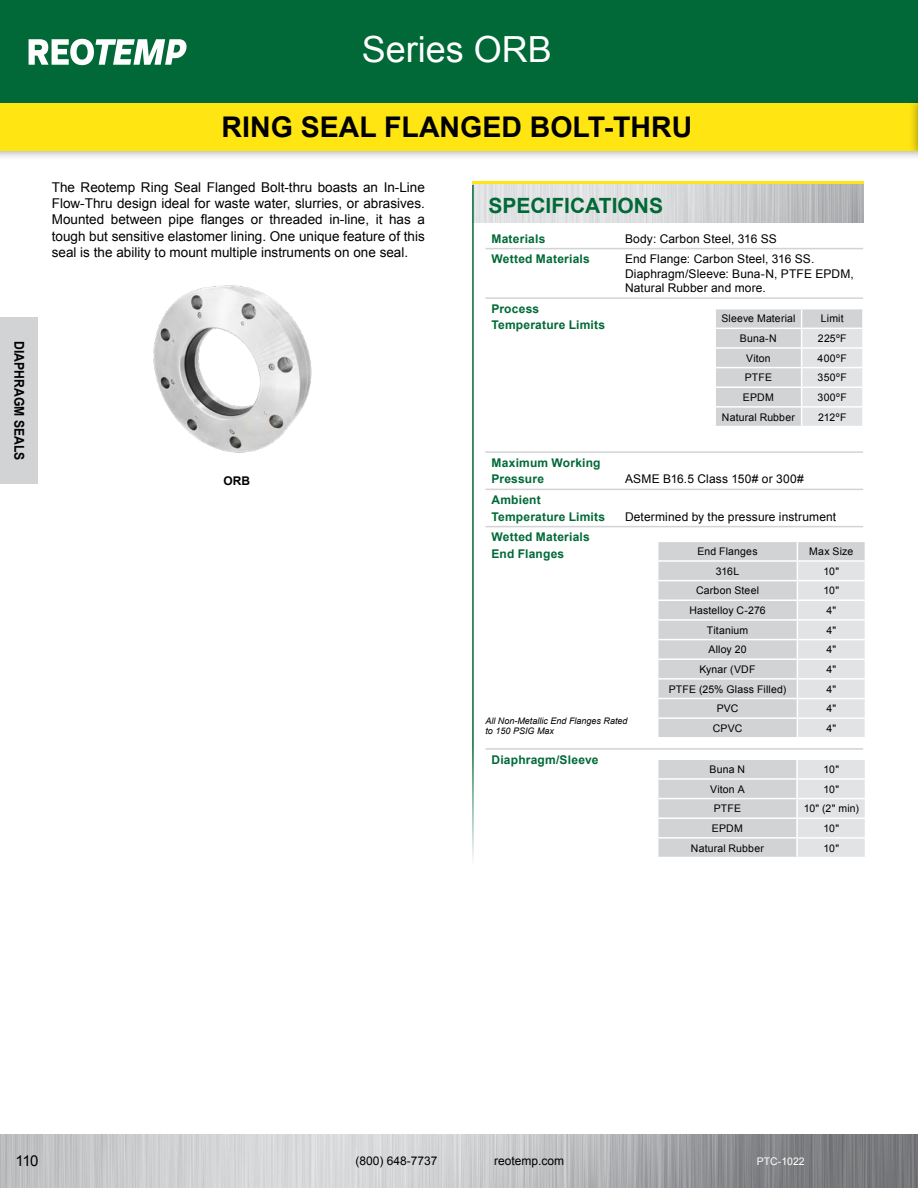
<style>
.page{position:relative;width:918px;height:1188px;background:#fff}
.page>*{position:absolute;margin:0;border:0;box-sizing:border-box;transform-origin:0 0}
.H1_Series{font:36px "Arial";color:#fff}
.H2_Product{font:700 28.5px "Arial";color:#000}
.Feature_Ben_Spec_H1{font:700 21px "Arial";color:#006937}
.t1{font:15px "Arial";color:#000}
.Product_Description{font:13.5px/16.2px "Arial";color:#000;text-align:justify}
.t2{font:700 13.5px "Arial";color:#000;scale:.9 1}
.Spec_Table_Body_Styl{font:12px/14.4px "Arial";letter-spacing:.01em;color:#000}
.Spec_H1{font:700 12px/16.5px "Arial";letter-spacing:.02em;color:#006937}
.Caption_Part{font:700 12px "Arial";color:#000}
.Spec_Body_Process_Bl{font:10.5px "Arial";letter-spacing:.015em;color:#000}
.t3{font:10.5px "Arial";color:#fff}
.Product_Description-2{font:italic 9px "Arial";color:#000}
</style>
<div class="page">
<div style="left:0;top:318px;width:38px;height:166px;background:#d1d3d4"></div>
<div style="left:0;top:93px;width:918px;height:68px;background:#000;opacity:.4"></div>
<div style="left:0;top:103px;width:918px;height:48px;background:#ffe512"></div>
<img style="left:0;top:1134px;width:918px;height:54px">
<div style="left:0;top:0;width:918px;height:103px;background:#006937"></div>
<svg style="left:29px;top:39px;width:158px;height:26px"></svg>
<div style="left:908px;top:93px;width:10px;height:68px;background:#000;opacity:.4"></div>
<hr style="left:917px;top:103px;width:1px;height:48px;background:#ffe512">
<svg style="left:715px;top:309px;width:148px;height:117px;background:#dadbdc"></svg>
<hr style="left:714px;top:328px;width:88px;height:1px;background:#fff">
<hr style="left:802px;top:328px;width:62px;height:1px;background:#fff">
<svg style="left:472px;top:181px;width:392px;height:4px;background:#f4e043"></svg>
<img style="left:474px;top:185px;width:390px;height:38px">
<hr style="left:472px;top:185px;width:2px;height:681px;background:#006937">
<hr style="left:485px;top:451px;width:134px;height:2px;background:#d1d3d4">
<hr style="left:619px;top:451px;width:244px;height:2px;background:#d1d3d4">
<hr style="left:485px;top:489px;width:134px;height:1px;background:#d1d3d4">
<hr style="left:619px;top:489px;width:244px;height:1px;background:#d1d3d4">
<hr style="left:485px;top:526px;width:134px;height:1px;background:#d1d3d4">
<hr style="left:619px;top:526px;width:244px;height:1px;background:#d1d3d4">
<hr style="left:485px;top:748px;width:134px;height:2px;background:#d1d3d4">
<hr style="left:619px;top:748px;width:244px;height:2px;background:#d1d3d4">
<hr style="left:485px;top:248px;width:134px;height:1px;background:#d1d3d4">
<hr style="left:619px;top:248px;width:244px;height:1px;background:#d1d3d4">
<hr style="left:485px;top:297px;width:134px;height:2px;background:#d1d3d4">
<hr style="left:619px;top:297px;width:244px;height:2px;background:#d1d3d4">
<img style="left:153px;top:285px;width:159px;height:168px">
<svg style="left:658px;top:542px;width:207px;height:195px;background:#d9dadb"></svg>
<hr style="left:657px;top:560px;width:140px;height:2px;background:#fff">
<hr style="left:797px;top:560px;width:69px;height:2px;background:#fff">
<svg style="left:658px;top:760px;width:207px;height:97px;background:#d9dbdb"></svg>
<p class="H1_Series" style="left:362px;top:26px;width:192px">Series ORB</p>
<p class="t2" style="left:28px;top:341px;width:134px;rotate:90deg">DIAPHRAGM SEALS</p>
<p class="H2_Product" style="left:222px;top:108px;width:472px">RING SEAL FLANGED BOLT-THRU</p>
<p class="Product_Description" style="left:52px;top:179px;width:375px">The Reotemp Ring Seal Flanged Bolt-thru boasts an In-Line Flow-Thru design ideal for waste water, slurries, or abrasives.<br>Mounted between pipe flanges or threaded in-line, it has a tough but sensitive elastomer lining. One unique feature of this seal is the ability to mount multiple instruments on one seal.</p>
<p class="Caption_Part" style="left:224px;top:473px;width:28px">ORB</p>
<p class="Feature_Ben_Spec_H1" style="left:488px;top:191px;width:176px">SPECIFICATIONS</p>
<p class="Spec_H1" style="left:491px;top:231px;width:55px">Materials</p>
<p class="Spec_Table_Body_Styl" style="left:625px;top:231px;width:153px">Body: Carbon Steel, 316 SS</p>
<p class="Spec_H1" style="left:491px;top:251px;width:100px">Wetted Materials</p>
<p class="Spec_Table_Body_Styl" style="left:625px;top:252px;width:230px">End Flange: Carbon Steel, 316 SS.<br>Diaphragm/Sleeve: Buna-N, PTFE EPDM,<br>Natural Rubber and more.</p>
<p class="Spec_H1" style="left:491px;top:301px;width:115px">Process<br>Temperature Limits</p>
<p class="Spec_Body_Process_Bl" style="left:721px;top:312px;width:76px">Sleeve Material</p>
<p class="Spec_Body_Process_Bl" style="left:821px;top:312px;width:24px">Limit</p>
<p class="Spec_Body_Process_Bl" style="left:740px;top:331px;width:38px">Buna-N</p>
<p class="Spec_Body_Process_Bl" style="left:818px;top:331px;width:30px">225ºF</p>
<p class="Spec_Body_Process_Bl" style="left:746px;top:351px;width:26px">Viton</p>
<p class="Spec_Body_Process_Bl" style="left:818px;top:351px;width:31px">400ºF</p>
<p class="Spec_Body_Process_Bl" style="left:745px;top:371px;width:29px">PTFE</p>
<p class="Spec_Body_Process_Bl" style="left:818px;top:371px;width:31px">350ºF</p>
<p class="Spec_Body_Process_Bl" style="left:743px;top:390px;width:32px">EPDM</p>
<p class="Spec_Body_Process_Bl" style="left:818px;top:390px;width:31px">300ºF</p>
<p class="Spec_Body_Process_Bl" style="left:722px;top:410px;width:74px">Natural Rubber</p>
<p class="Spec_Body_Process_Bl" style="left:818px;top:410px;width:30px">212ºF</p>
<p class="Spec_H1" style="left:491px;top:455px;width:111px">Maximum Working<br>Pressure</p>
<p class="Spec_H1" style="left:491px;top:492px;width:115px">Ambient<br>Temperature Limits</p>
<p class="Spec_Table_Body_Styl" style="left:625px;top:472px;width:180px">ASME B16.5 Class 150# or 300#</p>
<p class="Spec_Table_Body_Styl" style="left:625px;top:509px;width:213px">Determined by the pressure instrument</p>
<p class="Spec_H1" style="left:491px;top:529px;width:100px">Wetted Materials<br>End Flanges</p>
<p class="Product_Description-2" style="left:485px;top:715px;width:144px">All Non-Metallic End Flanges Rated</p>
<p class="Product_Description-2" style="left:485px;top:725px;width:70px">to 150 PSIG Max</p>
<p class="Spec_H1" style="left:491px;top:752px;width:108px">Diaphragm/Sleeve</p>
<p class="Spec_Body_Process_Bl" style="left:697px;top:544px;width:62px">End Flanges</p>
<p class="Spec_Body_Process_Bl" style="left:809px;top:544px;width:46px">Max Size</p>
<p class="Spec_Body_Process_Bl" style="left:716px;top:564px;width:25px">316L</p>
<p class="Spec_Body_Process_Bl" style="left:824px;top:564px;width:17px">10"</p>
<p class="Spec_Body_Process_Bl" style="left:696px;top:584px;width:64px">Carbon Steel</p>
<p class="Spec_Body_Process_Bl" style="left:824px;top:584px;width:17px">10"</p>
<p class="Spec_Body_Process_Bl" style="left:689px;top:603px;width:78px">Hastelloy C-276</p>
<p class="Spec_Body_Process_Bl" style="left:827px;top:603px;width:11px">4"</p>
<p class="Spec_Body_Process_Bl" style="left:707px;top:623px;width:43px">Titanium</p>
<p class="Spec_Body_Process_Bl" style="left:827px;top:623px;width:11px">4"</p>
<p class="Spec_Body_Process_Bl" style="left:708px;top:643px;width:40px">Alloy 20</p>
<p class="Spec_Body_Process_Bl" style="left:827px;top:643px;width:11px">4"</p>
<p class="Spec_Body_Process_Bl" style="left:700px;top:662px;width:57px">Kynar (VDF</p>
<p class="Spec_Body_Process_Bl" style="left:827px;top:662px;width:11px">4"</p>
<p class="Spec_Body_Process_Bl" style="left:669px;top:682px;width:119px">PTFE (25% Glass Filled)</p>
<p class="Spec_Body_Process_Bl" style="left:827px;top:682px;width:11px">4"</p>
<p class="Spec_Body_Process_Bl" style="left:717px;top:702px;width:23px">PVC</p>
<p class="Spec_Body_Process_Bl" style="left:827px;top:702px;width:11px">4"</p>
<p class="Spec_Body_Process_Bl" style="left:713px;top:721px;width:31px">CPVC</p>
<p class="Spec_Body_Process_Bl" style="left:827px;top:721px;width:11px">4"</p>
<p class="Spec_Body_Process_Bl" style="left:710px;top:762px;width:37px">Buna N</p>
<p class="Spec_Body_Process_Bl" style="left:823px;top:762px;width:17px">10"</p>
<p class="Spec_Body_Process_Bl" style="left:710px;top:782px;width:36px">Viton A</p>
<p class="Spec_Body_Process_Bl" style="left:823px;top:782px;width:17px">10"</p>
<p class="Spec_Body_Process_Bl" style="left:714px;top:802px;width:29px">PTFE</p>
<p class="Spec_Body_Process_Bl" style="left:804px;top:802px;width:57px">10" (2" min)</p>
<p class="Spec_Body_Process_Bl" style="left:712px;top:821px;width:32px">EPDM</p>
<p class="Spec_Body_Process_Bl" style="left:823px;top:821px;width:17px">10"</p>
<p class="Spec_Body_Process_Bl" style="left:691px;top:841px;width:74px">Natural Rubber</p>
<p class="Spec_Body_Process_Bl" style="left:823px;top:841px;width:17px">10"</p>
<p class="t1" style="left:15px;top:1151px;width:25px">110</p>
<p class="Spec_Table_Body_Styl" style="left:355px;top:1154px;width:84px">(800) 648-7737</p>
<p class="Spec_Table_Body_Styl" style="left:494px;top:1154px;width:72px">reotemp.com</p>
<p class="t3" style="left:757px;top:1154px;width:49px">PTC-1022</p>
</div>
